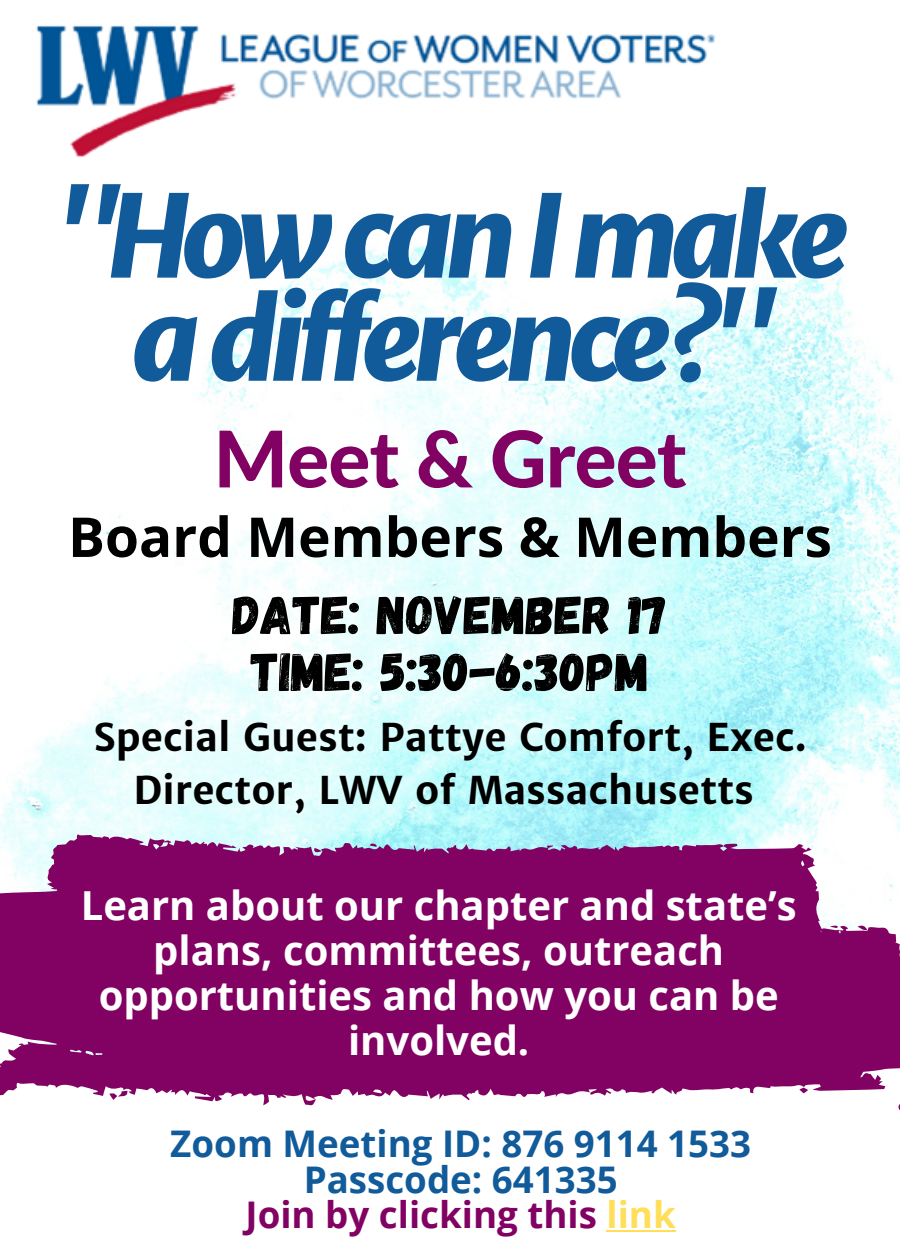
<style>
.page{position:relative;width:900px;height:1260px;background:#fff}
.page>*{position:absolute;margin:0;border:0;box-sizing:border-box;transform-origin:0 0}
.t1{font:italic 800 113.5px "Merriweather Sans";letter-spacing:-.085em;color:#115b9a}
.t2{font:800 78.25px "Lato";letter-spacing:-.01em;color:#820263}
.t3{font:700 55px "Open Sans";color:#000}
.t4{font:54px "Gagalin";color:#000}
.t5{font:700 40px/45px "Open Sans";color:#fff;text-align:center}
.t6{font:700 38.25px/52.8px "Merriweather Sans";color:#000;text-align:center}
.t7{font:700 36.75px "Open Sans";color:#115b9a}
.t8{font:700 36.75px "Open Sans";color:#820263}
.t9{font:30.25px "Roboto Condensed";letter-spacing:.14em;color:#fff}
.s1{color:#ffde59}
</style>
<div class="page">
<img style="left:36px;top:25px;width:679px;height:133px">
<img style="left:0;top:225px;width:900px;height:886px">
<hr style="left:606px;top:1230px;width:70px;height:2px;background:#ffde59">
<p class="t1" style="left:55px;top:166px;width:797px">"HowcanImake</p>
<p class="t1" style="left:131px;top:269px;width:645px">adifference?"</p>
<p class="t2" style="left:214px;top:410px;width:474px">Meet &amp; Greet</p>
<p class="t3" style="left:68px;top:498px;width:765px">Board Members &amp; Members</p>
<p class="t4" style="left:232px;top:580px;width:436px">DATE: NOVEMBER 17</p>
<p class="t4" style="left:251px;top:637px;width:399px">TIME: 5:30-6:30PM</p>
<p class="t6" style="left:93px;top:712px;width:715px">Special Guest: Pattye Comfort, Exec.<br>Director, LWV of Massachusetts</p>
<p class="t5" style="left:81px;top:882px;width:717px">Learn about our chapter and state’s plans, committees, outreach opportunities and how you can be involved.</p>
<p class="t9" style="left:428px;top:909px;width:349px">JULY 29, 2018 • 8PM</p>
<p class="t9" style="left:555px;top:954px;width:223px">$35 PER HEAD</p>
<p class="t7" style="left:170px;top:1118px;width:582px">Zoom Meeting ID: 876 9114 1533</p>
<p class="t7" style="left:304px;top:1153px;width:315px">Passcode: 641335</p>
<p class="t8" style="left:246px;top:1189px;width:432px">Join by clicking this <span class="s1">link</span></p>
</div>
